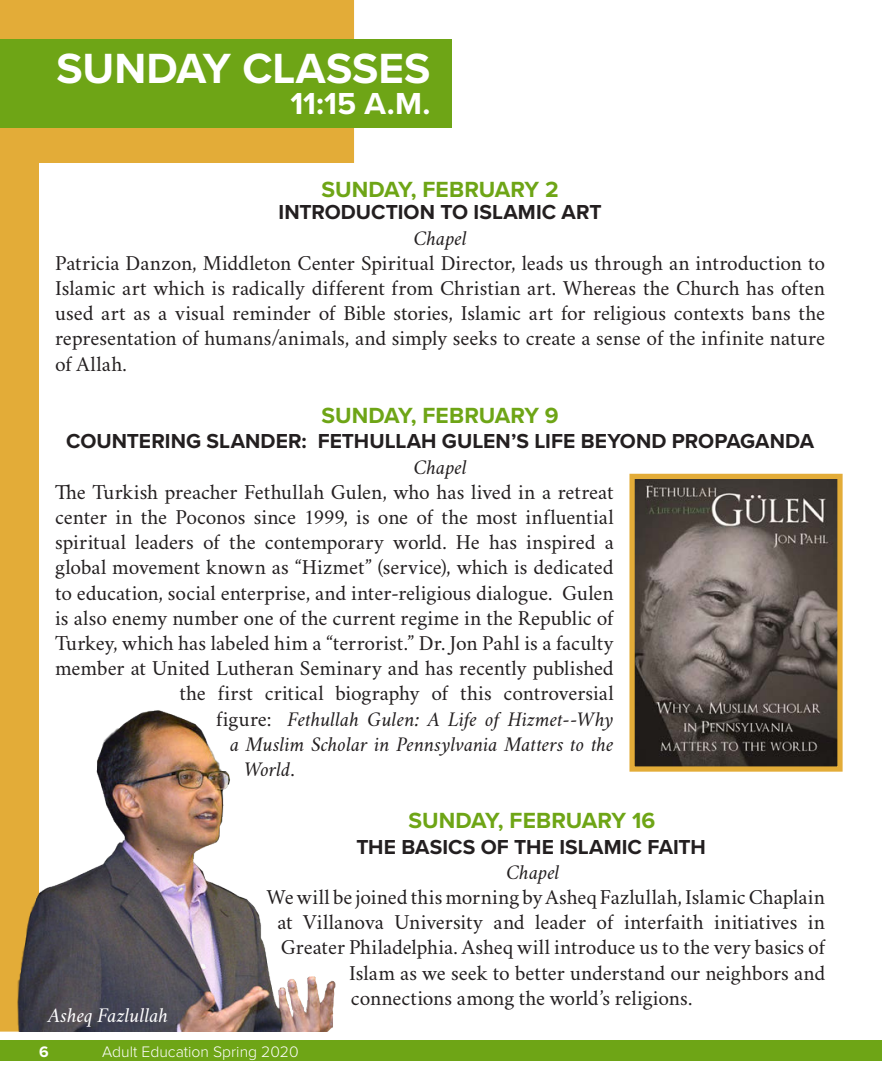
<style>
.page{position:relative;width:882px;height:1071px;background:#fff}
.page>*{position:absolute;margin:0;border:0;box-sizing:border-box;transform-origin:0 0}
.Body_Text{font:700 43.75px "Proxima Nova";color:#fff}
.Body_Text-2{font:700 31.5px "Proxima Nova";color:#fff}
.Body_Text-3{font:700 22.75px "Proxima Nova";color:#6ea516}
.Body_Text-4{font:21px/25.2px "Crimson";letter-spacing:-.005em;color:#231f20;text-align:justify}
.Body_Text-5{font:700 21px/25.2px "Proxima Nova";letter-spacing:.005em;color:#231f20;text-align:center}
.Body_Text-6{font:italic 21px "Crimson";letter-spacing:-.005em;color:#231f20}
.Dates_at_a_Glance{font:italic 21px "Crimson";letter-spacing:-.005em;color:#fff}
.t1{font:300 15.75px "Proxima Nova";color:#fff}
.t2{font:700 15.75px "Proxima Nova";color:#fff}
.s1{font-family:"Crimson";font-weight:400;font-style:italic}
.s2{font-style:normal}
</style>
<div class="page">
<div style="left:0;top:1040px;width:882px;height:21px;background:#6ea516"></div>
<div style="left:0;top:0;width:354px;height:1032px;background:#e3ac38"></div>
<div style="left:0;top:39px;width:452px;height:89px;background:#6ea516"></div>
<div style="left:39px;top:163px;width:804px;height:869px;background:#fff"></div>
<img style="left:635px;top:480px;width:202px;height:286px">
<div style="left:629px;top:474px;width:214px;height:298px;border:5px solid #e3ac38"></div>
<img style="left:9px;top:700px;width:327px;height:332px">
<p class="Body_Text" style="left:56px;top:36px;width:376px">SUNDAY CLASSES</p>
<p class="Body_Text-2" style="left:291px;top:80px;width:141px">11:15 A.M.</p>
<p class="Body_Text-3" style="left:322px;top:172px;width:239px">SUNDAY, FEBRUARY 2</p>
<p class="Body_Text-5" style="left:279px;top:199px;width:325px">INTRODUCTION TO ISLAMIC ART<br><span class="s1">Chapel</span></p>
<p class="Body_Text-4" style="left:55px;top:249px;width:772px">Patricia Danzon, Middleton Center Spiritual Director, leads us through an introduction to Islamic art which is radically different from Christian art. Whereas the Church has often used art as a visual reminder of Bible stories, Islamic art for religious contexts bans the representation of humans/animals, and simply seeks to create a sense of the infinite nature of Allah.</p>
<p class="Body_Text-3" style="left:321px;top:399px;width:239px">SUNDAY, FEBRUARY 9</p>
<p class="Body_Text-5" style="left:66px;top:428px;width:749px">COUNTERING SLANDER: FETHULLAH GULEN’S LIFE BEYOND PROPAGANDA<br><span class="s1">Chapel</span></p>
<p class="Body_Text-4" style="left:55px;top:478px;width:560px">The Turkish preacher Fethullah Gulen, who has lived in a retreat</p>
<p class="Body_Text-4" style="left:55px;top:503px;width:560px">center in the Poconos since 1999, is one of the most influential</p>
<p class="Body_Text-4" style="left:55px;top:528px;width:560px">spiritual leaders of the contemporary world. He has inspired a</p>
<p class="Body_Text-4" style="left:55px;top:554px;width:560px">global movement known as “Hizmet” (service), which is dedicated</p>
<p class="Body_Text-4" style="left:55px;top:579px;width:560px">to education, social enterprise, and inter-religious dialogue. Gulen</p>
<p class="Body_Text-4" style="left:55px;top:604px;width:560px">is also enemy number one of the current regime in the Republic of</p>
<p class="Body_Text-4" style="left:55px;top:629px;width:560px">Turkey, which has labeled him a “terrorist.” Dr. Jon Pahl is a faculty</p>
<p class="Body_Text-4" style="left:55px;top:654px;width:560px">member at United Lutheran Seminary and has recently published</p>
<p class="Body_Text-4" style="left:179px;top:680px;width:436px">the first critical biography of this controversial</p>
<p class="Body_Text-6" style="left:216px;top:706px;width:399px"><span class="s2">figure:</span> Fethullah Gulen: A Life of Hizmet--Why</p>
<p class="Body_Text-6" style="left:230px;top:731px;width:385px">a Muslim Scholar in Pennsylvania Matters to the</p>
<p class="Body_Text-6" style="left:244px;top:756px;width:52px">World<span class="s2">.</span></p>
<p class="Body_Text-3" style="left:409px;top:804px;width:248px">SUNDAY, FEBRUARY 16</p>
<p class="Body_Text-5" style="left:356px;top:834px;width:351px">THE BASICS OF THE ISLAMIC FAITH</p>
<p class="Body_Text-6" style="left:506px;top:859px;width:55px">Chapel</p>
<p class="Body_Text-4" style="left:267px;top:883px;width:560px">We will be joined this morning by Asheq Fazlullah, Islamic Chaplain</p>
<p class="Body_Text-4" style="left:277px;top:908px;width:549px">at Villanova University and leader of interfaith initiatives in</p>
<p class="Body_Text-4" style="left:281px;top:934px;width:546px">Greater Philadelphia. Asheq will introduce us to the very basics of</p>
<p class="Body_Text-4" style="left:349px;top:959px;width:478px">Islam as we seek to better understand our neighbors and</p>
<p class="Body_Text-4" style="left:351px;top:984px;width:343px">connections among the world’s religions.</p>
<p class="Dates_at_a_Glance" style="left:48px;top:1003px;width:122px">Asheq Fazlullah</p>
<p class="t2" style="left:39px;top:1040px;width:11px">6</p>
<p class="t1" style="left:102px;top:1040px;width:198px">Adult Education Spring 2020</p>
</div>
